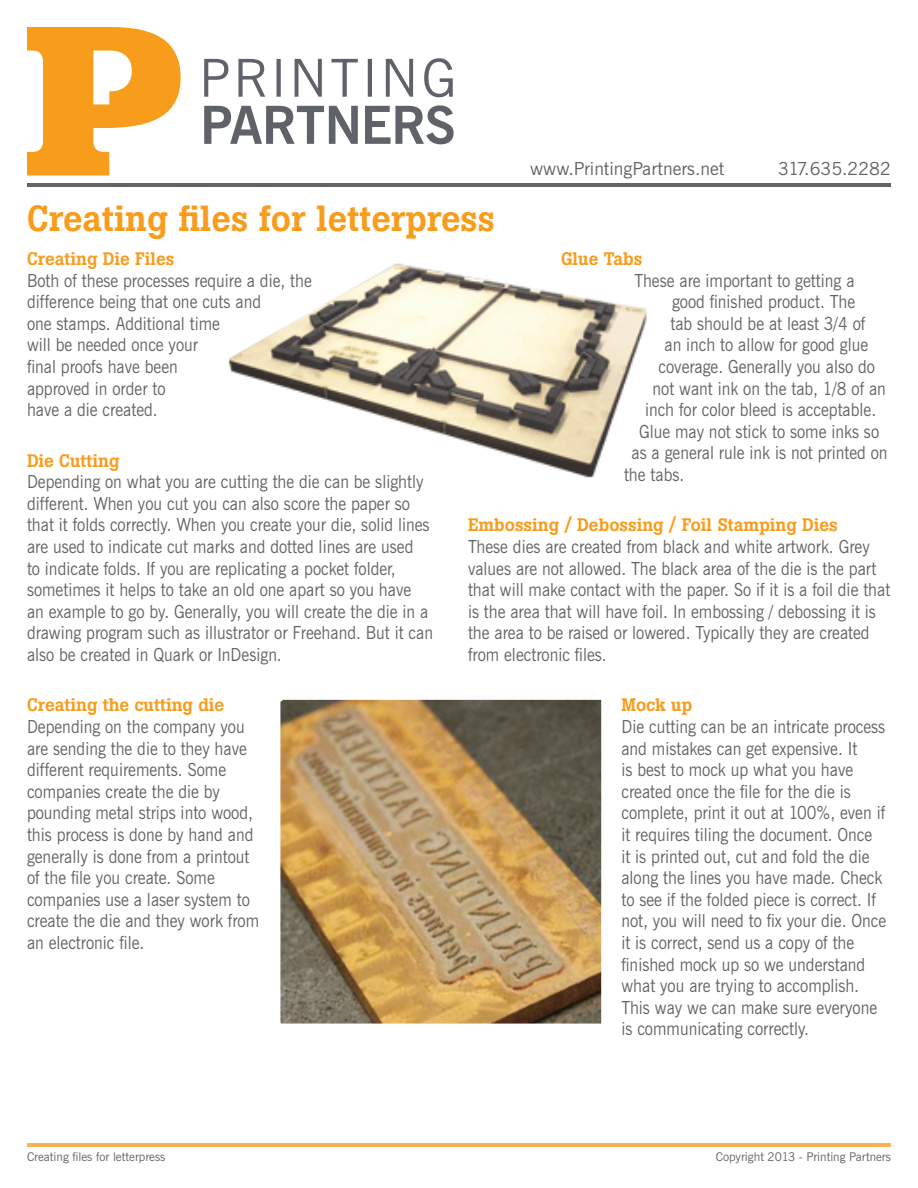
<style>
.page{position:relative;width:918px;height:1188px;background:#fff}
.page>*{position:absolute;margin:0;border:0;box-sizing:border-box;transform-origin:0 0}
.t1{font:500 36px "Boton";color:#f89c1c}
.t2{font:18px/21.6px "News Gothic";color:#636366;scale:.9 1}
.t3{font:500 18px "Boton";color:#f89c1c}
.t4{font:18px "News Gothic";color:#636366}
.t5{font:12px "News Gothic";color:#636366}
</style>
<div class="page">
<svg style="left:27px;top:27px;width:154px;height:148px"></svg>
<svg style="left:204px;top:58px;width:250px;height:86px"></svg>
<hr style="left:27px;top:184px;width:864px;height:3px;background:#636366">
<hr style="left:27px;top:1144px;width:864px;height:3px;background:#fbb256">
<img style="left:228px;top:263px;width:419px;height:215px">
<img style="left:280px;top:700px;width:321px;height:324px">
<p class="t4" style="left:530px;top:157px;width:196px">www.PrintingPartners.net</p>
<p class="t4" style="left:778px;top:157px;width:114px">317.635.2282</p>
<h1 class="t1" style="left:27px;top:197px;width:470px">Creating files for letterpress</h1>
<p class="t3" style="left:27px;top:248px;width:149px">Creating Die Files</p>
<p class="t2" style="left:27px;top:270px;width:318px">Both of these processes require a die, the difference being that one cuts and<br>one stamps. Additional time<br>will be needed once your<br>final proofs have been<br>approved in order to<br>have a die created.</p>
<p class="t3" style="left:27px;top:450px;width:94px">Die Cutting</p>
<p class="t2" style="left:27px;top:471px;width:453px">Depending on what you are cutting the die can be slightly different. When you cut you can also score the paper so that it folds correctly. When you create your die, solid lines are used to indicate cut marks and dotted lines are used<br>to indicate folds. If you are replicating a pocket folder, sometimes it helps to take an old one apart so you have<br>an example to go by. Generally, you will create the die in a drawing program such as illustrator or Freehand. But it can also be created in Quark or InDesign.</p>
<p class="t3" style="left:27px;top:694px;width:199px">Creating the cutting die</p>
<p class="t2" style="left:27px;top:716px;width:259px">Depending on the company you are sending the die to they have different requirements. Some companies create the die by pounding metal strips into wood, this process is done by hand and generally is done from a printout of the file you create. Some companies use a laser system to create the die and they work from an electronic file.</p>
<p class="t3" style="left:561px;top:248px;width:83px">Glue Tabs</p>
<p class="t2" style="left:634px;top:270px;width:246px">These are important to getting a</p>
<p class="t2" style="left:672px;top:291px;width:205px">good finished product. The</p>
<p class="t2" style="left:670px;top:313px;width:218px">tab should be at least 3/4 of</p>
<p class="t2" style="left:665px;top:335px;width:228px">an inch to allow for good glue</p>
<p class="t2" style="left:659px;top:356px;width:242px">coverage. Generally you also do</p>
<p class="t2" style="left:653px;top:378px;width:261px">not want ink on the tab, 1/8 of an</p>
<p class="t2" style="left:645px;top:399px;width:258px">inch for color bleed is acceptable.</p>
<p class="t2" style="left:639px;top:421px;width:268px">Glue may not stick to some inks so</p>
<p class="t2" style="left:632px;top:443px;width:286px">as a general rule ink is not printed on</p>
<p class="t2" style="left:624px;top:464px;width:69px">the tabs.</p>
<p class="t3" style="left:468px;top:514px;width:371px">Embossing / Debossing / Foil Stamping Dies</p>
<p class="t2" style="left:468px;top:536px;width:471px">These dies are created from black and white artwork. Grey values are not allowed. The black area of the die is the part that will make contact with the paper. So if it is a foil die that is the area that will have foil. In embossing / debossing it is the area to be raised or lowered. Typically they are created from electronic files.</p>
<p class="t3" style="left:621px;top:694px;width:72px">Mock up</p>
<p class="t2" style="left:621px;top:716px;width:296px">Die cutting can be an intricate process and mistakes can get expensive. It<br>is best to mock up what you have created once the file for the die is complete, print it out at 100%, even if it requires tiling the document. Once<br>it is printed out, cut and fold the die along the lines you have made. Check to see if the folded piece is correct. If not, you will need to fix your die. Once it is correct, send us a copy of the finished mock up so we understand what you are trying to accomplish.<br>This way we can make sure everyone is communicating correctly.</p>
<p class="t5" style="left:27px;top:1149px;width:140px">Creating files for letterpress</p>
<p class="t5" style="left:716px;top:1149px;width:177px">Copyright 2013 - Printing Partners</p>
</div>
